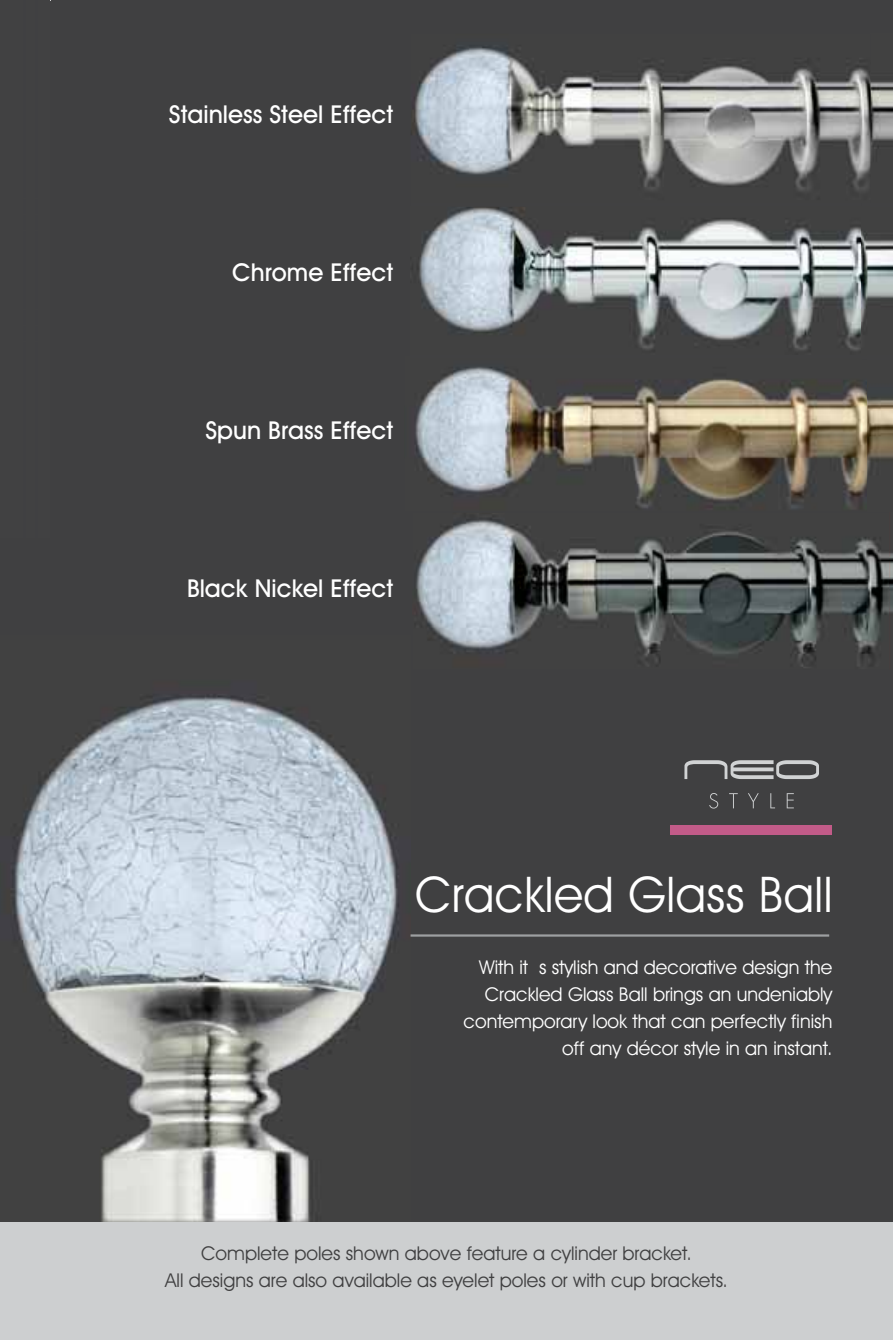
<style>
.page{position:relative;width:893px;height:1340px;background:#fff}
.page>*{position:absolute;margin:0;border:0;box-sizing:border-box;transform-origin:0 0}
.t1{font:49.5px "Avant Garde IT Cby BT";letter-spacing:.01em;color:#fff}
.t2{font:500 24.75px "Avant Garde IT Cby BT";color:#fff}
.t3{font:19.12px/27px "Avant Garde IT Cby BT";color:#fff;text-align:right}
.t4{font:19.12px/27px "Avant Garde IT Cby BT";color:#404041;text-align:center}
</style>
<div class="page">
<div style="left:0;top:0;width:893px;height:1339px;background:#404041"></div>
<img style="left:416px;top:518px;width:474px;height:150px">
<img style="left:890px;top:553px;width:3px;height:60px">
<img style="left:415px;top:367px;width:478px;height:142px">
<img style="left:414px;top:46px;width:457px;height:145px">
<img style="left:871px;top:82px;width:22px;height:72px">
<img style="left:14px;top:694px;width:397px;height:528px">
<div style="left:0;top:1222px;width:893px;height:117px;background:#cdcfd0"></div>
<img style="left:419px;top:207px;width:442px;height:144px">
<img style="left:861px;top:231px;width:32px;height:96px">
<hr style="left:411px;top:934px;width:418px;height:2px;background:#9d9fa1">
<svg style="left:684px;top:760px;width:135px;height:19px"></svg>
<svg style="left:709px;top:793px;width:85px;height:15px"></svg>
<div style="left:670px;top:825px;width:162px;height:10px;background:#c25b88"></div>
<p class="t2" style="left:169px;top:105px;width:226px">Stainless Steel Effect</p>
<p class="t2" style="left:232px;top:263px;width:163px">Chrome Effect</p>
<p class="t2" style="left:205px;top:421px;width:189px">Spun Brass Effect</p>
<p class="t2" style="left:187px;top:578px;width:208px">Black Nickel Effect</p>
<h1 class="t1" style="left:415px;top:876px;width:419px">Crackled Glass Ball</h1>
<p class="t3" style="left:464px;top:955px;width:370px">With it s stylish and decorative design the Crackled Glass Ball brings an undeniably contemporary look that can perfectly finish off any décor style in an instant.</p>
<p class="t4" style="left:165px;top:1241px;width:564px">Complete poles shown above feature a cylinder bracket.<br>All designs are also available as eyelet poles or with cup brackets.</p>
</div>
